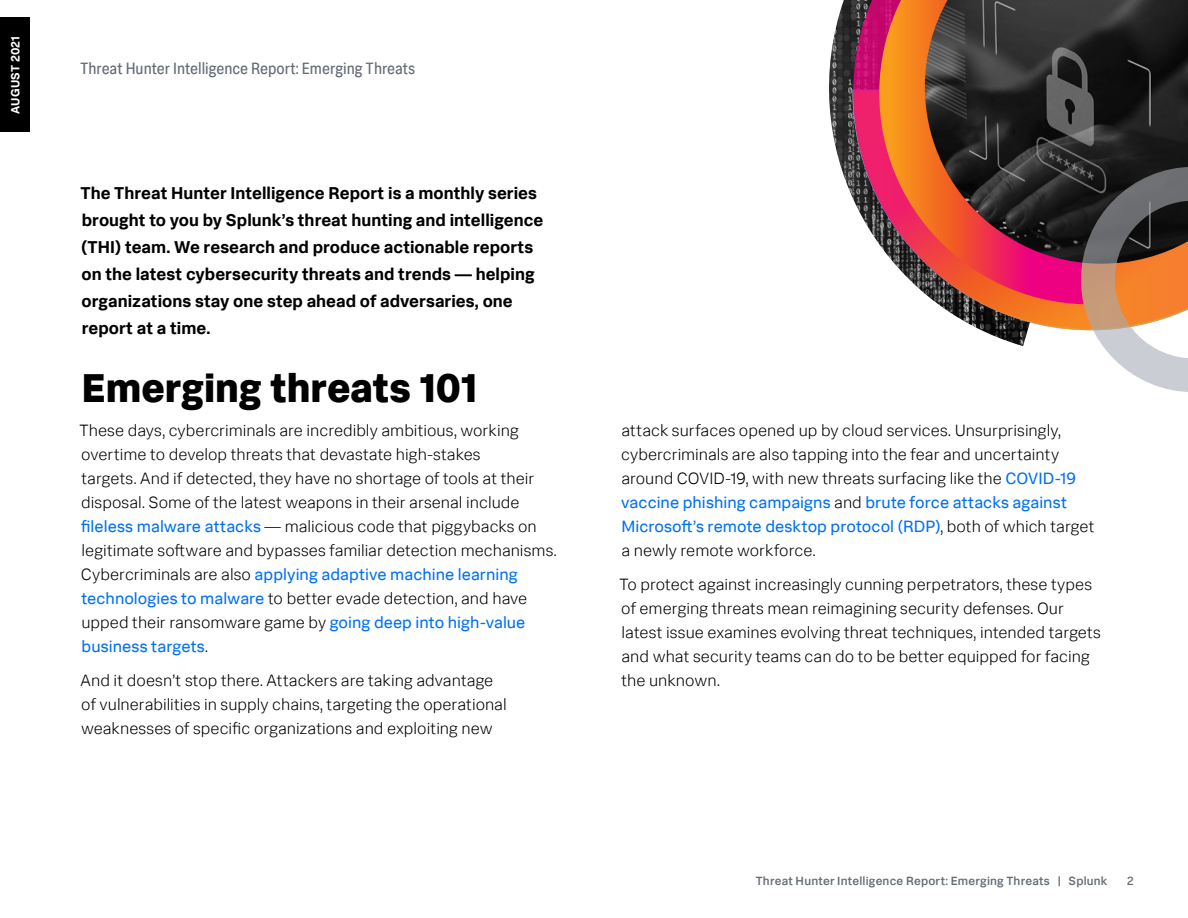
<style>
.page{position:relative;width:1188px;height:918px;background:#fff}
.page>*{position:absolute;margin:0;border:0;box-sizing:border-box;transform-origin:0 0}
.t1{font:800 40.5px "Splunk Data Sans Pro";letter-spacing:-.005em;color:#000}
.t2{font:700 17.25px/27px "Splunk Data Sans Pro";color:#000}
.t3{font:300 16.5px/24px "Splunk Data Sans Pro";color:#000}
.t4{font:16.5px "Splunk Data Sans Pro Cd";color:#656c76}
.t5{font:500 12px "Splunk Data Sans Pro";letter-spacing:.015em;color:#656c76}
.t6{font:700 12px "Splunk Data Sans Pro";letter-spacing:.02em;color:#fff}
.s1{font-weight:400;color:#0070f3}
</style>
<div class="page">
<img style="left:829px;top:0;width:199px;height:346px">
<svg style="left:853px;top:0;width:228px;height:330px"></svg>
<svg style="left:879px;top:0;width:202px;height:304px;background:#da624d"></svg>
<img style="left:925px;top:0;width:263px;height:264px">
<svg style="left:1081px;top:104px;width:107px;height:288px;background:#867263"></svg>
<div style="left:0;top:17px;width:30px;height:115px;background:#000"></div>
<p class="t6" style="left:8px;top:114px;width:80px;rotate:-90deg">AUGUST 2021</p>
<p class="t4" style="left:80px;top:59px;width:337px">Threat Hunter Intelligence Report: Emerging Threats</p>
<p class="t2" style="left:80px;top:180px;width:465px">The Threat Hunter Intelligence Report is a monthly series brought to you by Splunk’s threat hunting and intelligence (THI) team. We research and produce actionable reports on the latest cybersecurity threats and trends — helping organizations stay one step ahead of adversaries, one report at a time.</p>
<h1 class="t1" style="left:82px;top:363px;width:398px">Emerging threats 101</h1>
<p class="t3" style="left:80px;top:418px;width:479px">These days, cybercriminals are incredibly ambitious, working overtime to develop threats that devastate high-stakes<br>targets. And if detected, they have no shortage of tools at their disposal. Some of the latest weapons in their arsenal include <span class="s1">fileless malware attacks</span> — malicious code that piggybacks on legitimate software and bypasses familiar detection mechanisms.<br>Cybercriminals are also <span class="s1">applying adaptive machine learning technologies to malware</span> to better evade detection, and have upped their ransomware game by <span class="s1">going deep into high-value business targets</span>.</p>
<p class="t3" style="left:81px;top:668px;width:428px">And it doesn’t stop there. Attackers are taking advantage of vulnerabilities in supply chains, targeting the operational weaknesses of specific organizations and exploiting new</p>
<p class="t3" style="left:621px;top:418px;width:475px">attack surfaces opened up by cloud services. Unsurprisingly, cybercriminals are also tapping into the fear and uncertainty around COVID-19, with new threats surfacing like the <span class="s1">COVID-19 vaccine phishing campaigns</span> and <span class="s1">brute force attacks against Microsoft’s remote desktop protocol (RDP)</span>, both of which target a newly remote workforce.</p>
<p class="t3" style="left:620px;top:572px;width:483px">To protect against increasingly cunning perpetrators, these types of emerging threats mean reimagining security defenses. Our latest issue examines evolving threat techniques, intended targets and what security teams can do to be better equipped for facing the unknown.</p>
<p class="t5" style="left:756px;top:873px;width:353px">Threat Hunter Intelligence Report: Emerging Threats | Splunk</p>
<p class="t5" style="left:1127px;top:873px;width:9px">2</p>
</div>
